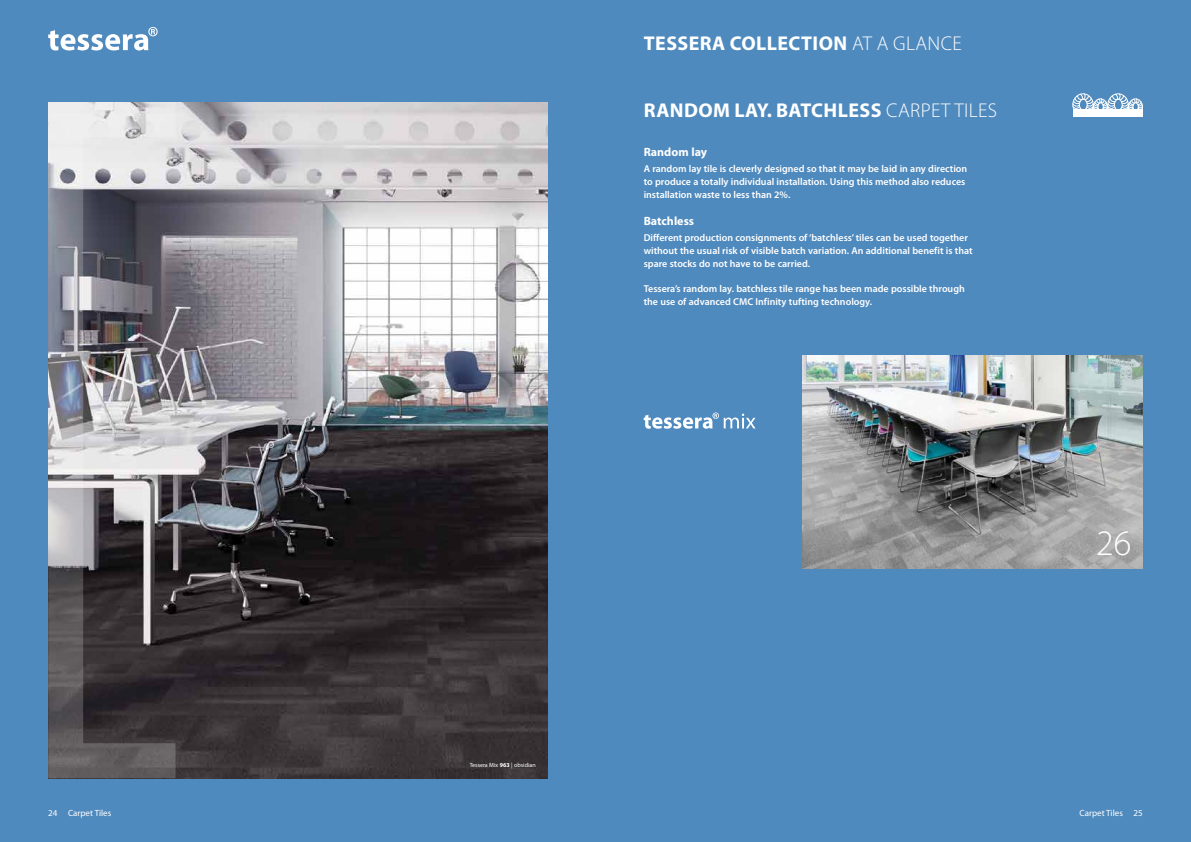
<style>
.page{position:relative;width:1191px;height:842px;background:#fff}
.page>*{position:absolute;margin:0;border:0;box-sizing:border-box;transform-origin:0 0}
.t1{font:300 36px "Myriad Pro";color:#fff}
.t2{font:700 20px "Myriad Pro";letter-spacing:.02em;color:#fff}
.t3{font:700 12px "Myriad Pro";color:#fff}
.t4{font:600 10px/13px "Myriad Pro";color:#fff}
.t5{font:9px "Myriad Pro";color:#fff}
.t6{font:6px "Myriad Pro";letter-spacing:.01em;color:#fff}
.s1{font-weight:700}
.s2{font-weight:300}
</style>
<div class="page">
<div style="left:0;top:0;width:604px;height:842px;background:#4f8abe"></div>
<img style="left:176px;top:102px;width:371px;height:676px">
<svg style="left:48px;top:102px;width:128px;height:676px;background:#7e7c80"></svg>
<svg style="left:48px;top:27px;width:110px;height:23px"></svg>
<div style="left:587px;top:0;width:604px;height:842px;background:#4f8abe"></div>
<svg style="left:643px;top:412px;width:112px;height:17px"></svg>
<img style="left:802px;top:356px;width:340px;height:212px">
<svg style="left:1072px;top:94px;width:70px;height:23px"></svg>
<p class="t5" style="left:48px;top:808px;width:65px">24 Carpet Tiles</p>
<p class="t6" style="left:470px;top:761px;width:68px">Tessera Mix <span class="s1">963</span> | obsidian</p>
<h2 class="t2" style="left:644px;top:30px;width:319px">TESSERA COLLECTION <span class="s2">AT A GLANCE</span></h2>
<h2 class="t2" style="left:644px;top:97px;width:355px">RANDOM LAY. BATCHLESS <span class="s2">CARPET TILES</span></h2>
<p class="t3" style="left:643px;top:145px;width:65px">Random lay</p>
<p class="t4" style="left:643px;top:162px;width:325px">A random lay tile is cleverly designed so that it may be laid in any direction to produce a totally individual installation. Using this method also reduces installation waste to less than 2%.</p>
<p class="t3" style="left:643px;top:214px;width:52px">Batchless</p>
<p class="t4" style="left:643px;top:231px;width:330px">Different production consignments of ‘batchless’ tiles can be used together without the usual risk of visible batch variation. An additional benefit is that spare stocks do not have to be carried.</p>
<p class="t4" style="left:643px;top:281px;width:322px">Tessera’s random lay. batchless tile range has been made possible through the use of advanced CMC Infinity tufting technology.</p>
<h1 class="t1" style="left:1096px;top:521px;width:37px">26</h1>
<p class="t5" style="left:1079px;top:808px;width:65px">Carpet Tiles 25</p>
</div>
